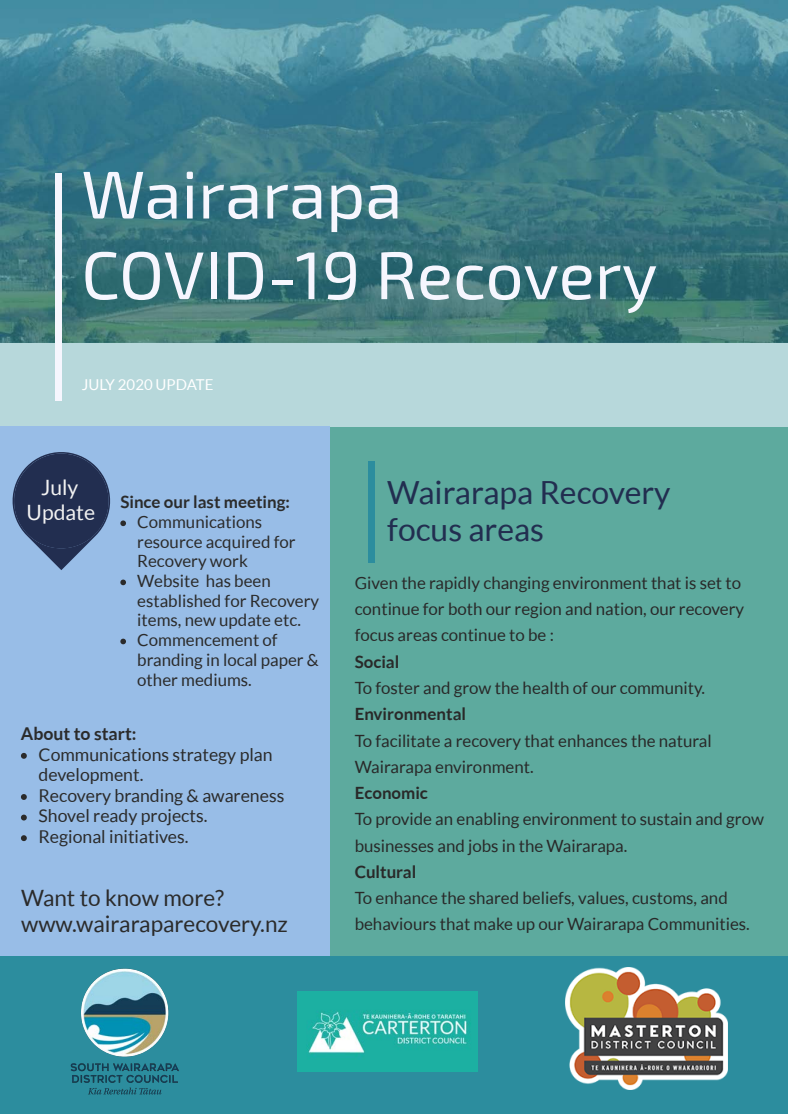
<style>
.page{position:relative;width:788px;height:1114px;background:#fff}
.page>*{position:absolute;margin:0;border:0;box-sizing:border-box;transform-origin:0 0}
.t1{font:67.5px/80.6px "Exo 2.0";color:#f6f6fe}
.t2{font:31.88px/37.5px "Lato";color:#222e50}
.t3{font:22.5px/26.2px "Lato";color:#2b2b2b}
.t4{font:21.12px/25.1px "Lato";color:#f2f2f2;text-align:center}
.t5{font:17.62px/20.6px "Lato";color:#2b2b2b}
.t6{font:700 17.62px "Lato";color:#2b2b2b}
.t7{font:16.88px/26.2px "Lato";color:#292929}
.t8{font:16.88px/19.8px "Lato";color:#2b2b2b}
.t9{font:700 16.88px "Lato";color:#292929}
.t10{font:700 16.88px "Lato";color:#2b2b2b}
.t11{font:15px "Lato";color:#fff}
</style>
<div class="page">
<div style="left:327px;top:427px;width:461px;height:570px;background:#5daa9e"></div>
<div style="left:0;top:341px;width:787px;height:86px;background:#b7d8db"></div>
<div style="left:0;top:427px;width:329px;height:570px;background:#98bde7"></div>
<img style="left:0;top:0;width:788px;height:342px">
<div style="left:0;top:956px;width:788px;height:157px;background:#2c8d9e"></div>
<div style="left:55px;top:173px;width:7px;height:227px;background:#f6f6fe"></div>
<div style="left:368px;top:461px;width:6px;height:101px;background:#2c8d9e"></div>
<img style="left:70px;top:968px;width:109px;height:127px">
<img style="left:565px;top:968px;width:162px;height:121px">
<img style="left:297px;top:991px;width:180px;height:80px">
<svg style="left:120px;top:520px;width:6px;height:6px"></svg>
<svg style="left:120px;top:579px;width:6px;height:6px"></svg>
<svg style="left:120px;top:638px;width:6px;height:6px"></svg>
<svg style="left:21px;top:753px;width:6px;height:6px"></svg>
<svg style="left:21px;top:794px;width:6px;height:6px"></svg>
<svg style="left:21px;top:814px;width:6px;height:6px"></svg>
<svg style="left:21px;top:835px;width:6px;height:6px"></svg>
<svg style="left:13px;top:452px;width:97px;height:118px"></svg>
<h1 class="t1" style="left:81px;top:156px;width:577px">Wairarapa<br>COVID-19 Recovery</h1>
<p class="t11" style="left:82px;top:376px;width:133px">JULY 2020 UPDATE</p>
<p class="t4" style="left:27px;top:474px;width:70px">July<br>Update</p>
<p class="t10" style="left:120px;top:492px;width:171px">Since our last meeting:</p>
<p class="t8" style="left:137px;top:512px;width:183px">Communications resource acquired for<br>Recovery work<br>Website has been established for Recovery items, new update etc.<br>Commencement of branding in local paper &amp; other mediums.</p>
<p class="t6" style="left:21px;top:723px;width:117px">About to start:</p>
<p class="t5" style="left:39px;top:744px;width:247px">Communications strategy plan development.<br>Recovery branding &amp; awareness<br>Shovel ready projects.<br>Regional initiatives.</p>
<h3 class="t3" style="left:21px;top:884px;width:268px">Want to know more? www.wairaraparecovery.nz</h3>
<h2 class="t2" style="left:387px;top:473px;width:285px">Wairarapa Recovery focus areas</h2>
<p class="t7" style="left:354px;top:569px;width:391px">Given the rapidly changing environment that is set to continue for both our region and nation, our recovery focus areas continue to be :</p>
<p class="t9" style="left:354px;top:652px;width:46px">Social</p>
<p class="t7" style="left:354px;top:674px;width:352px">To foster and grow the health of our community.</p>
<p class="t9" style="left:354px;top:704px;width:113px">Environmental</p>
<p class="t7" style="left:354px;top:727px;width:358px">To facilitate a recovery that enhances the natural<br>Wairarapa environment.</p>
<p class="t9" style="left:354px;top:783px;width:75px">Economic</p>
<p class="t7" style="left:354px;top:806px;width:411px">To provide an enabling environment to sustain and grow businesses and jobs in the Wairarapa.</p>
<p class="t9" style="left:354px;top:862px;width:63px">Cultural</p>
<p class="t7" style="left:354px;top:884px;width:396px">To enhance the shared beliefs, values, customs, and behaviours that make up our Wairarapa Communities.</p>
</div>
